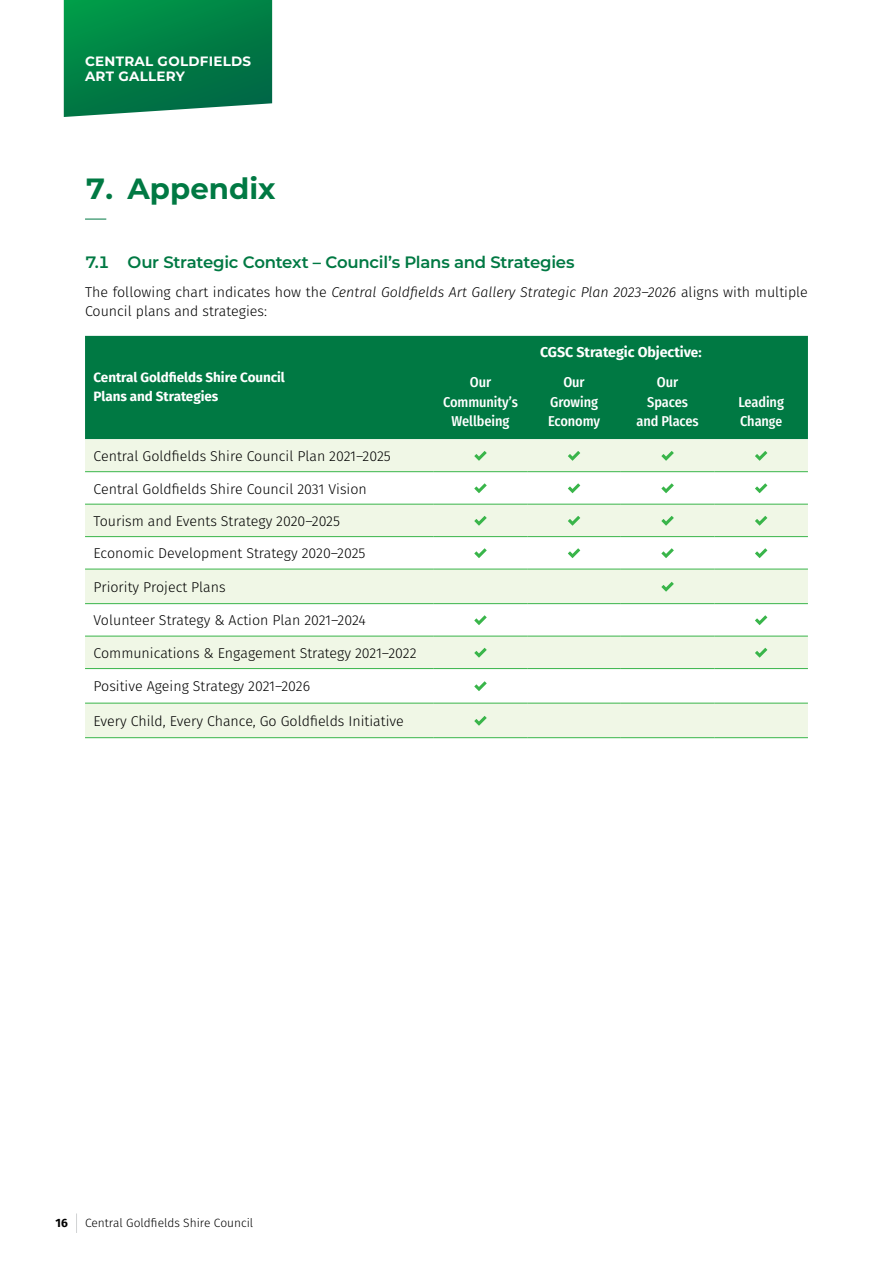
<style>
.page{position:relative;width:893px;height:1263px;background:#fff}
.page>*{position:absolute;margin:0;border:0;box-sizing:border-box;transform-origin:0 0}
.t1{font:700 29.25px "Montserrat";color:#007943}
.t2{font:600 16.5px "Montserrat";letter-spacing:-.02em;color:#007943}
.t3{font:300 14.25px/19.5px "Fira Sans";color:#000}
.t4{font:500 14.25px/19.5px "Fira Sans Condensed";letter-spacing:-.005em;color:#fff;text-align:center}
.t5{font:700 14.25px "Fira Sans";letter-spacing:-.005em;color:#fff}
.t6{font:700 13.5px/19.5px "Fira Sans";letter-spacing:-.005em;color:#fff}
.t7{font:700 13.5px/15px "Montserrat";letter-spacing:.02em;color:#fff}
.t8{font:300 12px "Fira Sans";color:#000}
.t9{font:700 12px "Fira Sans";color:#000}
.s1{font-style:italic}
.s2{font-size:13.5px}
</style>
<div class="page">
<svg style="left:85px;top:219px;width:21px;height:1px"></svg>
<div style="left:85px;top:336px;width:723px;height:103px;background:#007943"></div>
<svg style="left:85px;top:439px;width:723px;height:298px;fill:#f0f7e6"></svg>
<hr style="left:85px;top:471px;width:349px;height:1px;background:#39b54a">
<hr style="left:434px;top:471px;width:93px;height:1px;background:#39b54a">
<hr style="left:527px;top:471px;width:94px;height:1px;background:#39b54a">
<hr style="left:621px;top:471px;width:93px;height:1px;background:#39b54a">
<hr style="left:714px;top:471px;width:94px;height:1px;background:#39b54a">
<hr style="left:85px;top:504px;width:349px;height:1px;background:#39b54a">
<hr style="left:434px;top:504px;width:93px;height:1px;background:#39b54a">
<hr style="left:527px;top:504px;width:94px;height:1px;background:#39b54a">
<hr style="left:621px;top:504px;width:93px;height:1px;background:#39b54a">
<hr style="left:714px;top:504px;width:94px;height:1px;background:#39b54a">
<hr style="left:85px;top:536px;width:349px;height:1px;background:#39b54a">
<hr style="left:434px;top:536px;width:93px;height:1px;background:#39b54a">
<hr style="left:527px;top:536px;width:94px;height:1px;background:#39b54a">
<hr style="left:621px;top:536px;width:93px;height:1px;background:#39b54a">
<hr style="left:714px;top:536px;width:94px;height:1px;background:#39b54a">
<hr style="left:85px;top:569px;width:349px;height:1px;background:#39b54a">
<hr style="left:434px;top:569px;width:93px;height:1px;background:#39b54a">
<hr style="left:527px;top:569px;width:94px;height:1px;background:#39b54a">
<hr style="left:621px;top:569px;width:93px;height:1px;background:#39b54a">
<hr style="left:714px;top:569px;width:94px;height:1px;background:#39b54a">
<hr style="left:85px;top:603px;width:349px;height:1px;background:#39b54a">
<hr style="left:434px;top:603px;width:93px;height:1px;background:#39b54a">
<hr style="left:527px;top:603px;width:94px;height:1px;background:#39b54a">
<hr style="left:621px;top:603px;width:93px;height:1px;background:#39b54a">
<hr style="left:714px;top:603px;width:94px;height:1px;background:#39b54a">
<hr style="left:85px;top:636px;width:349px;height:1px;background:#39b54a">
<hr style="left:434px;top:636px;width:93px;height:1px;background:#39b54a">
<hr style="left:527px;top:636px;width:94px;height:1px;background:#39b54a">
<hr style="left:621px;top:636px;width:93px;height:1px;background:#39b54a">
<hr style="left:714px;top:636px;width:94px;height:1px;background:#39b54a">
<hr style="left:85px;top:668px;width:349px;height:1px;background:#39b54a">
<hr style="left:434px;top:668px;width:93px;height:1px;background:#39b54a">
<hr style="left:527px;top:668px;width:94px;height:1px;background:#39b54a">
<hr style="left:621px;top:668px;width:93px;height:1px;background:#39b54a">
<hr style="left:714px;top:668px;width:94px;height:1px;background:#39b54a">
<hr style="left:85px;top:703px;width:349px;height:1px;background:#39b54a">
<hr style="left:434px;top:703px;width:93px;height:1px;background:#39b54a">
<hr style="left:527px;top:703px;width:94px;height:1px;background:#39b54a">
<hr style="left:621px;top:703px;width:93px;height:1px;background:#39b54a">
<hr style="left:714px;top:703px;width:94px;height:1px;background:#39b54a">
<hr style="left:85px;top:737px;width:349px;height:1px;background:#39b54a">
<hr style="left:434px;top:737px;width:93px;height:1px;background:#39b54a">
<hr style="left:527px;top:737px;width:94px;height:1px;background:#39b54a">
<hr style="left:621px;top:737px;width:93px;height:1px;background:#39b54a">
<hr style="left:714px;top:737px;width:94px;height:1px;background:#39b54a">
<svg style="left:474px;top:451px;width:13px;height:10px"></svg>
<svg style="left:568px;top:451px;width:12px;height:10px"></svg>
<svg style="left:661px;top:451px;width:13px;height:10px"></svg>
<svg style="left:755px;top:451px;width:12px;height:10px"></svg>
<svg style="left:474px;top:483px;width:13px;height:10px"></svg>
<svg style="left:568px;top:483px;width:12px;height:10px"></svg>
<svg style="left:661px;top:483px;width:13px;height:10px"></svg>
<svg style="left:755px;top:483px;width:12px;height:10px"></svg>
<svg style="left:474px;top:516px;width:13px;height:10px"></svg>
<svg style="left:568px;top:516px;width:12px;height:10px"></svg>
<svg style="left:661px;top:516px;width:13px;height:10px"></svg>
<svg style="left:755px;top:516px;width:12px;height:10px"></svg>
<svg style="left:474px;top:548px;width:13px;height:10px"></svg>
<svg style="left:568px;top:548px;width:12px;height:10px"></svg>
<svg style="left:661px;top:548px;width:13px;height:10px"></svg>
<svg style="left:755px;top:548px;width:12px;height:10px"></svg>
<svg style="left:661px;top:582px;width:13px;height:10px"></svg>
<svg style="left:474px;top:615px;width:13px;height:10px"></svg>
<svg style="left:755px;top:615px;width:12px;height:10px"></svg>
<svg style="left:474px;top:648px;width:13px;height:10px"></svg>
<svg style="left:755px;top:648px;width:12px;height:10px"></svg>
<svg style="left:474px;top:681px;width:13px;height:10px"></svg>
<svg style="left:474px;top:716px;width:13px;height:10px"></svg>
<svg style="left:76px;top:1213px;width:1px;height:20px"></svg>
<svg style="left:64px;top:0;width:208px;height:117px;background:#0e854f"></svg>
<p class="t7" style="left:85px;top:53px;width:168px">CENTRAL GOLDFIELDS<br>ART GALLERY</p>
<h1 class="t1" style="left:85px;top:168px;width:192px">7. Appendix</h1>
<p class="t2" style="left:85px;top:250px;width:491px">7.1 Our Strategic Context – Council’s Plans and Strategies</p>
<p class="t3" style="left:85px;top:282px;width:724px">The following chart indicates how the <span class="s1">Central Goldfields Art Gallery Strategic Plan 2023–2026</span> aligns with multiple<br>Council plans and strategies:</p>
<p class="t6" style="left:94px;top:367px;width:193px">Central Goldfields Shire Council<br>Plans and Strategies</p>
<p class="t3" style="left:94px;top:446px;width:299px">Central Goldfields Shire Council Plan 2021–2025</p>
<p class="t3" style="left:94px;top:479px;width:275px">Central Goldfields Shire Council 2031 Vision</p>
<p class="t3" style="left:94px;top:511px;width:248px">Tourism and Events Strategy 2020–2025</p>
<p class="t3" style="left:94px;top:544px;width:273px">Economic Development Strategy 2020–2025</p>
<p class="t3" style="left:94px;top:577px;width:134px">Priority Project Plans</p>
<p class="t3" style="left:94px;top:611px;width:274px">Volunteer Strategy &amp; Action Plan 2021–2024</p>
<p class="t3" style="left:94px;top:643px;width:324px">Communications &amp; Engagement Strategy 2021–2022</p>
<p class="t3" style="left:94px;top:677px;width:218px">Positive Ageing Strategy 2021–2026</p>
<p class="t3" style="left:94px;top:711px;width:312px">Every Child, Every Chance, Go Goldfields Initiative</p>
<p class="t5" style="left:540px;top:340px;width:163px">CGSC Strategic Objectiv<span class="s2">e:</span></p>
<p class="t4" style="left:443px;top:372px;width:76px">Our<br>Community’s<br>Wellbeing</p>
<p class="t4" style="left:548px;top:372px;width:54px">Our<br>Growing<br>Economy</p>
<p class="t4" style="left:636px;top:372px;width:64px">Our<br>Spaces and Places</p>
<p class="t4" style="left:738px;top:391px;width:47px;text-align:left">Leading<br>Chan<span class="s2">ge</span></p>
<p class="t9" style="left:56px;top:1213px;width:14px">16</p>
<p class="t8" style="left:85px;top:1214px;width:170px">Central Goldfields Shire Council</p>
</div>
